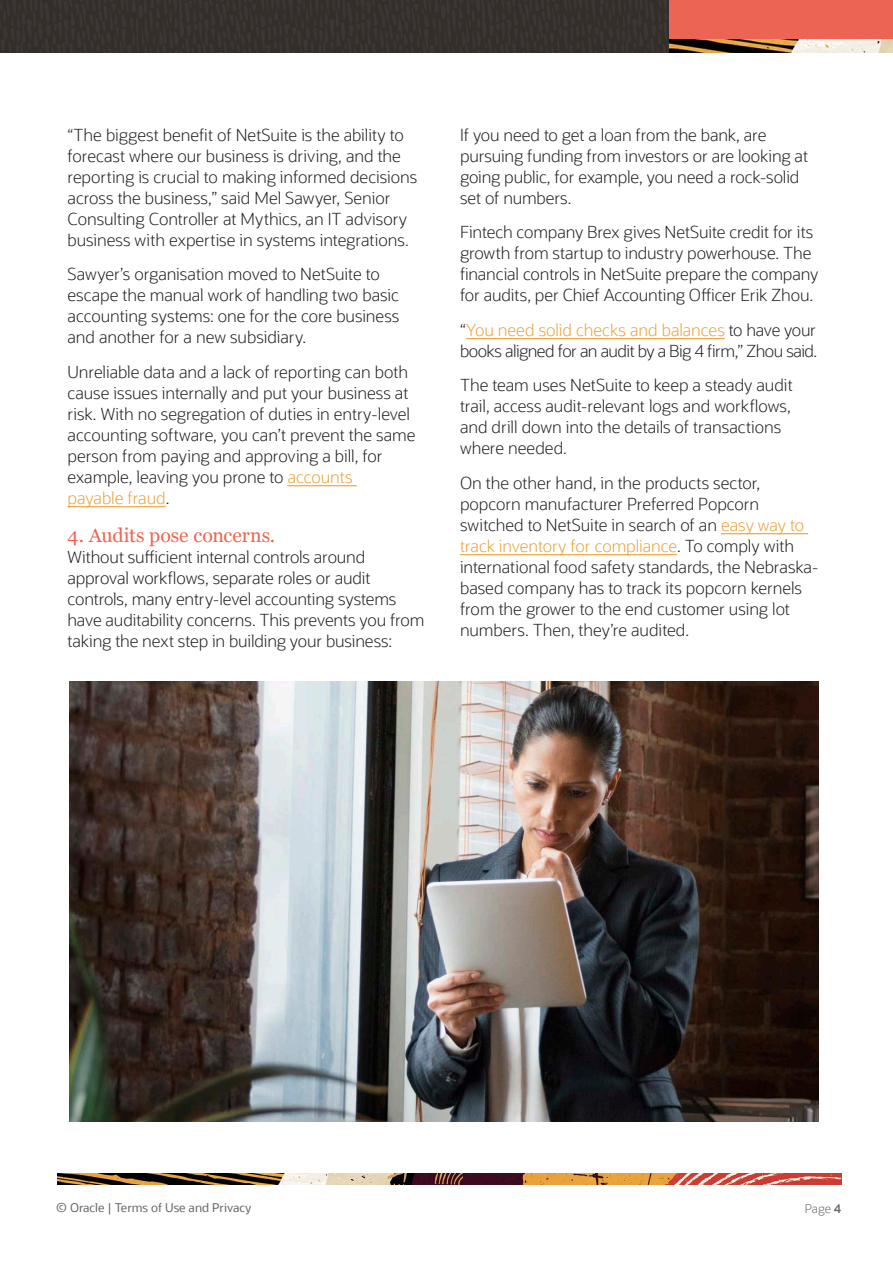
<style>
.page{position:relative;width:893px;height:1263px;background:#fff}
.page>*{position:absolute;margin:0;border:0;box-sizing:border-box;transform-origin:0 0}
.H2_Main_Body_Header{font:19.5px "Georgia";color:#ee644f}
.Main_Body_2016{font:300 16.5px/21px "Oracle Sans";letter-spacing:-.005em;color:#231f20}
.H2_Main_Body_Header-2{font:300 16.5px/21px "Oracle Sans";letter-spacing:-.01em;color:#231f20}
.t1{font:12px "Oracle Sans";color:#666}
.t2{font:300 12px "Oracle Sans";color:#666}
.s1{color:#eaa237}
.s2{font-weight:600}
</style>
<div class="page">
<img style="left:57px;top:1174px;width:784px;height:10px">
<div style="left:669px;top:0;width:224px;height:50px;background:#ec6554"></div>
<img style="left:669px;top:39px;width:224px;height:13px">
<img style="left:0;top:0;width:669px;height:52px">
<hr style="left:288px;top:485px;width:69px;height:1px;background:#eaa237">
<hr style="left:68px;top:506px;width:98px;height:1px;background:#eaa237">
<hr style="left:466px;top:338px;width:259px;height:1px;background:#eaa237">
<hr style="left:721px;top:533px;width:87px;height:1px;background:#eaa237">
<hr style="left:460px;top:554px;width:217px;height:1px;background:#eaa237">
<img style="left:69px;top:681px;width:750px;height:440px">
<p class="Main_Body_2016" style="left:68px;top:124px;width:351px">“The biggest benefit of NetSuite is the ability to forecast where our business is driving, and the reporting is crucial to making informed decisions across the business,” said Mel Sawyer, Senior Consulting Controller at Mythics, an IT advisory business with expertise in systems integrations.</p>
<p class="Main_Body_2016" style="left:68px;top:264px;width:333px">Sawyer’s organisation moved to NetSuite to escape the manual work of handling two basic accounting systems: one for the core business and another for a new subsidiary.</p>
<p class="Main_Body_2016" style="left:68px;top:361px;width:350px">Unreliable data and a lack of reporting can both cause issues internally and put your business at risk. With no segregation of duties in entry-level accounting software, you can’t prevent the same person from paying and approving a bill, for example, leaving you prone to <span class="s1">accounts<br>payable fraud</span>.</p>
<p class="H2_Main_Body_Header" style="left:68px;top:521px;width:209px">4. Audits pose concerns.</p>
<p class="H2_Main_Body_Header-2" style="left:68px;top:547px;width:358px">Without sufficient internal controls around approval workflows, separate roles or audit controls, many entry-level accounting systems have auditability concerns. This prevents you from taking the next step in building your business:</p>
<p class="H2_Main_Body_Header-2" style="left:460px;top:124px;width:350px">If you need to get a loan from the bank, are pursuing funding from investors or are looking at going public, for example, you need a rock-solid set of numbers.</p>
<p class="Main_Body_2016" style="left:460px;top:222px;width:360px">Fintech company Brex gives NetSuite credit for its growth from startup to industry powerhouse. The financial controls in NetSuite prepare the company for audits, per Chief Accounting Officer Erik Zhou.</p>
<p class="Main_Body_2016" style="left:460px;top:319px;width:359px">“<span class="s1">You need solid checks and balances</span> to have your books aligned for an audit by a Big 4 firm,” Zhou said.</p>
<p class="Main_Body_2016" style="left:460px;top:375px;width:334px">The team uses NetSuite to keep a steady audit trail, access audit-relevant logs and workflows, and drill down into the details of transactions where needed.</p>
<p class="Main_Body_2016" style="left:460px;top:472px;width:360px">On the other hand, in the products sector, popcorn manufacturer Preferred Popcorn switched to NetSuite in search of an <span class="s1">easy way to track inventory for compliance</span>. To comply with international food safety standards, the Nebraska&shy;based company has to track its popcorn kernels from the grower to the end customer using lot numbers. Then, they’re audited.</p>
<p class="t1" style="left:56px;top:1200px;width:197px">© Oracle | Terms of Use and Privacy</p>
<p class="t2" style="left:805px;top:1202px;width:38px">Page <span class="s2">4</span></p>
</div>
